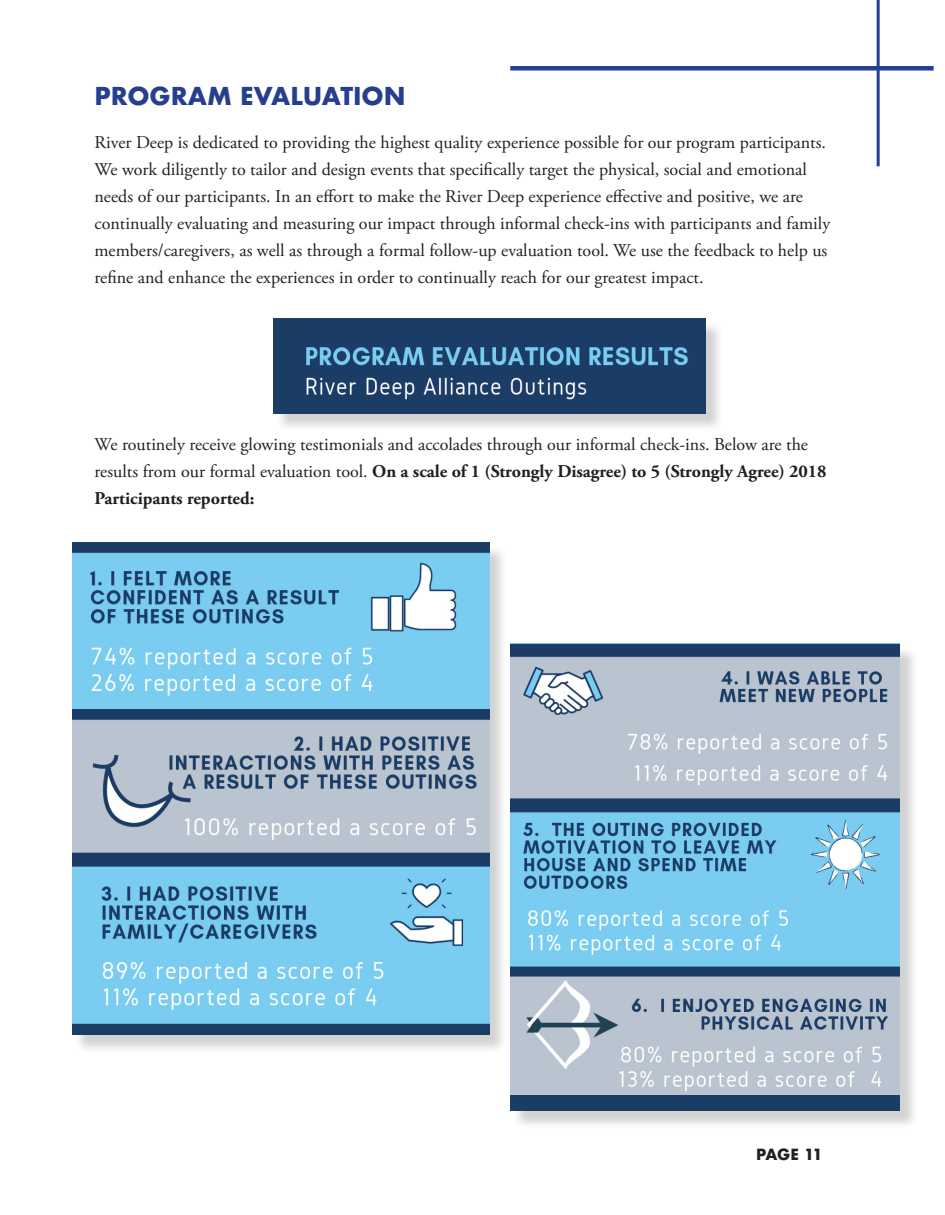
<style>
.page{position:relative;width:945px;height:1215px;background:#fff}
.page>*{position:absolute;margin:0;border:0;box-sizing:border-box;transform-origin:0 0}
.Headline{font:700 24px "Futura";color:#253f8e}
.Paragraph_Copy{font:18px/27px "Adobe Garamond Pro";color:#231f20}
.t1{font:700 15px "Futura";letter-spacing:-.035em;color:#231f20}
.s1{font-weight:700}
</style>
<div class="page">
<hr style="left:877px;top:0;width:3px;height:166px;background:#253f8e">
<div style="left:510px;top:66px;width:424px;height:5px;background:#253f8e"></div>
<div style="left:275px;top:321px;width:449px;height:112px;background:#231f20;opacity:.2"></div>
<img style="left:273px;top:318px;width:432px;height:96px">
<div style="left:74px;top:545px;width:434px;height:509px;background:#231f20;opacity:.2"></div>
<img style="left:72px;top:543px;width:417px;height:492px">
<div style="left:512px;top:646px;width:406px;height:484px;background:#231f20;opacity:.2"></div>
<img style="left:510px;top:644px;width:390px;height:452px">
<div style="left:510px;top:1096px;width:390px;height:15px;background:#1b3c65"></div>
<p class="Headline" style="left:94px;top:79px;width:313px">PROGRAM EVALUATION</p>
<p class="Paragraph_Copy" style="left:94px;top:130px;width:737px">River Deep is dedicated to providing the highest quality experience possible for our program participants.<br>We work diligently to tailor and design events that specifically target the physical, social and emotional needs of our participants. In an effort to make the River Deep experience effective and positive, we are continually evaluating and measuring our impact through informal check-ins with participants and family members/caregivers, as well as through a formal follow-up evaluation tool. We use the feedback to help us refine and enhance the experiences in order to continually reach for our greatest impact.</p>
<p class="Paragraph_Copy" style="left:94px;top:432px;width:734px">We routinely receive glowing testimonials and accolades through our informal check-ins. Below are the results from our formal evaluation tool. <span class="s1">On a scale of 1 (Strongly Disagree) to 5 (Strongly Agree) 2018<br>Participants reported:</span></p>
<p class="t1" style="left:756px;top:1143px;width:68px">PAGE 11</p>
</div>
